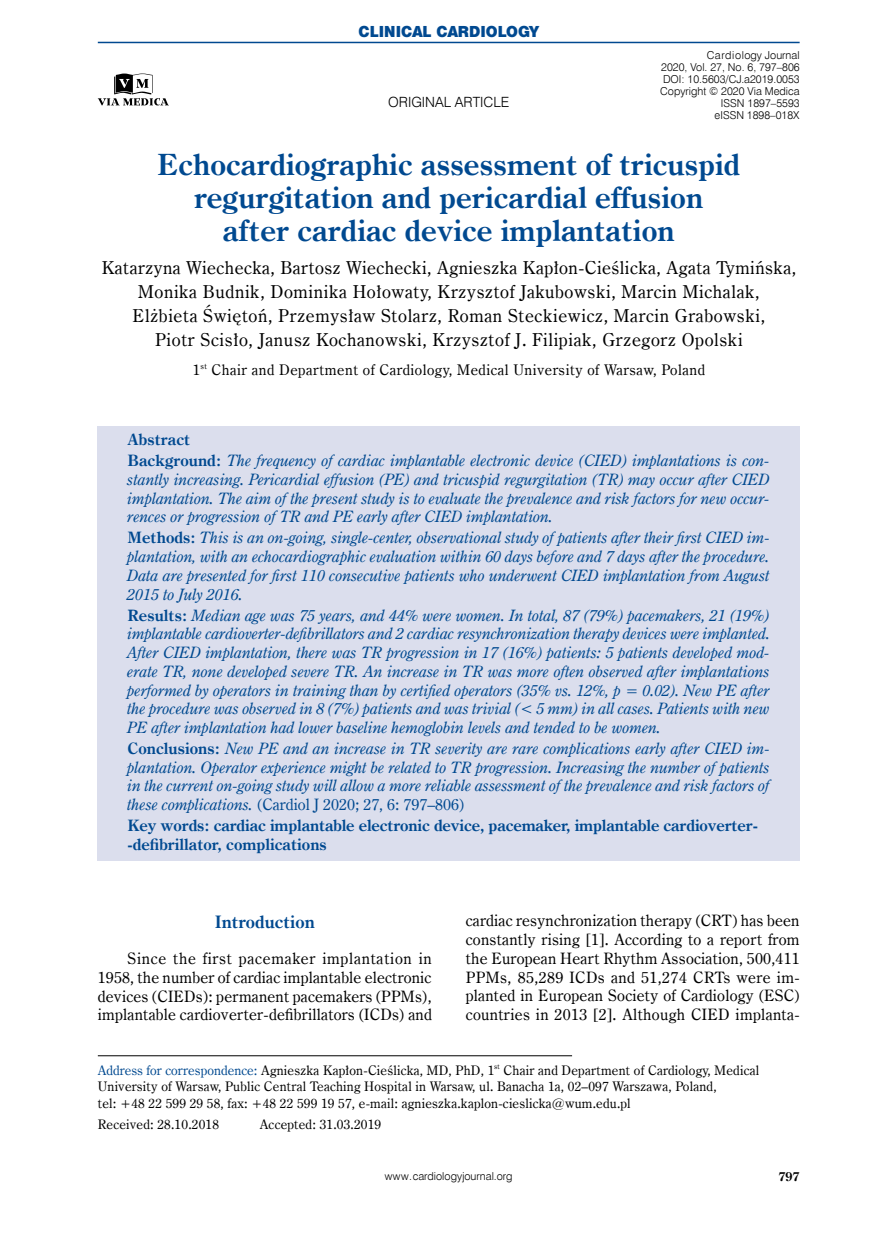
<style>
.page{position:relative;width:872px;height:1234px;background:#fff}
.page>*{position:absolute;margin:0;border:0;box-sizing:border-box;transform-origin:0 0}
.t1{font:700 29.4px/33px "Century Oldst EU";color:#004990;text-align:center}
.t2{font:17.85px/24px "Century Oldst EU";letter-spacing:.035em;color:#000;text-align:center}
.t3{font:700 17.25px "Century Oldst EU";color:#004990}
.t4{font:italic 15.75px/18.8px "Century Oldst EU";color:#004990;text-align:justify}
.t5{font:15.75px/18.8px "Century Oldst EU";letter-spacing:.015em;color:#000;text-align:justify}
.t6{font:700 15.75px/18.8px "Century Oldst EU";letter-spacing:-.01em;color:#004990}
.t7{font:14.7px "Century Oldst EU";letter-spacing:.035em;color:#000}
.t8{font:14.1px "Swis 721 Blk 2 EU";color:#004990}
.t9{font:14.1px "Swis 721 Lt EU";color:#000}
.t10{font:13.2px/16.5px "Century Oldst EU";letter-spacing:.015em;color:#000}
.t11{font:700 12.75px "Century Oldst EU";color:#000}
.t12{font:10.95px/12px "Swis 721 Lt EU";color:#000;text-align:right}
.s1{font-weight:700;font-style:normal}
.s2{font-style:normal}
.s3{color:#004990}
</style>
<div class="page">
<div style="left:98px;top:426px;width:702px;height:434px;background:#dbdeed"></div>
<hr style="left:98px;top:1055px;width:474px;height:1px;background:#000">
<hr style="left:98px;top:42px;width:701px;height:1px;background:#004990">
<svg style="left:98px;top:74px;width:71px;height:32px"></svg>
<p class="t8" style="left:358px;top:22px;width:182px">CLINICAL CARDIOLOGY</p>
<p class="t9" style="left:388px;top:93px;width:123px">o ri ginal artic le</p>
<p class="t12" style="left:660px;top:49px;width:141px">Cardiology Journal<br>2020, Vol. 27, No. 6, 797–806<br>DOI: 10.5603/CJ.a2019.0053<br>Copyright © 2020 Via Medica<br>ISSN 1897–5593<br>eISSN 1898–018X</p>
<h1 class="t1" style="left:157px;top:149px;width:584px">Echocardiographic assessment of tricuspid regurgitation and pericardial effusion<br>after cardiac device implantation</h1>
<p class="t2" style="left:102px;top:256px;width:696px">Katarzyna Wiechecka, Bartosz Wiechecki, Agnieszka Kapłon-Cieślicka, Agata Tymińska, Monika Budnik, Dominika Hołowaty, Krzysztof Jakubowski, Marcin Michalak,<br>Elżbieta Świętoń, Przemysław Stolarz, Roman Steckiewicz, Marcin Grabowski,<br>Piotr Scisło, Janusz Kochanowski, Krzysztof J. Filipiak, Grzegorz Opolski</p>
<p class="t7" style="left:193px;top:361px;width:514px">1<sup>st</sup> Chair and Department of Cardiology, Medical University of Warsaw, Poland</p>
<p class="t4" style="left:128px;top:429px;width:644px;line-height:20.9px"><span class="s1">Abstract<br>Background:</span> The frequency of cardiac implantable electronic device (CIED) implantations is con-</p>
<p class="t4" style="left:128px;top:470px;width:644px">stantly increasing. Pericardial effusion (PE) and tricuspid regurgitation (TR) may occur after CIED implantation. The aim of the present study is to evaluate the prevalence and risk factors for new occur&shy;rences or progression of TR and PE early after CIED implantation.</p>
<p class="t4" style="left:128px;top:528px;width:644px"><span class="s1">Methods:</span> This is an on-going, single-center, observational study of patients after their first CIED im&shy;plantation, with an echocardiographic evaluation within 60 days before and 7 days after the procedure.<br>Data are presented for first 110 consecutive patients who underwent CIED implantation from August 2015 to July 2016.</p>
<p class="t4" style="left:128px;top:605px;width:644px"><span class="s1">Results:</span> Median age was 75 years, and 44% were women. In total, 87 (79%) pacemakers, 21 (19%) implantable cardioverter-defibrillators and 2 cardiac resynchronization therapy devices were implanted.<br>After CIED implantation, there was TR progression in 17 (16%) patients: 5 patients developed mod&shy;erate TR, none developed severe TR. An increase in TR was more often observed after implantations performed by operators in training than by certified operators (35% vs. 12%, p = 0.02). New PE after the procedure was observed in 8 (7%) patients and was trivial (&lt; 5 mm) in all cases. Patients with new PE after implantation had lower baseline hemoglobin levels and tended to be women.</p>
<p class="t4" style="left:128px;top:739px;width:644px"><span class="s1">Conclusions:</span> New PE and an increase in TR severity are rare complications early after CIED im&shy;plantation. Operator experience might be related to TR progression. Increasing the number of patients in the current on-going study will allow a more reliable assessment of the prevalence and risk factors of these complications. <span class="s2">(Cardiol J 2020; 27, 6: 797–806)</span></p>
<p class="t6" style="left:128px;top:816px;width:632px">Key words: cardiac implantable electronic device, pacemaker, implantable cardioverter--defibrillator, complications</p>
<p class="t3" style="left:215px;top:910px;width:102px">Introduction</p>
<p class="t5" style="left:98px;top:949px;width:336px;text-indent:30px">Since the first pacemaker implantation in 1958, the number of cardiac implantable electronic devices (CIEDs): permanent pacemakers (PPMs), implantable cardioverter-defibrillators (ICDs) and</p>
<p class="t5" style="left:466px;top:911px;width:335px">cardiac resynchronization therapy (CRT) has been constantly rising [1]. According to a report from the European Heart Rhythm Association, 500,411<br>PPMs, 85,289 ICDs and 51,274 CRTs were im&shy;planted in European Society of Cardiology (ESC) countries in 2013 [2]. Although CIED implanta-</p>
<p class="t10" style="left:98px;top:1061px;width:663px"><span class="s3">Address for correspondence:</span> Agnieszka Kapłon-Cieślicka, MD, PhD, 1<sup>st</sup> Chair and Department of Cardiology, Medical<br>University of Warsaw, Public Central Teaching Hospital in Warsaw, ul. Banacha 1a, 02–097 Warszawa, Poland,<br>tel: +48 22 599 29 58, fax: +48 22 599 19 57, e-mail: agnieszka.kaplon-cieslicka@wum.edu.pl</p>
<p class="t10" style="left:98px;top:1115px;width:123px">Received: 28.10.2018</p>
<p class="t10" style="left:260px;top:1115px;width:123px">Accepted: 31.03.2019</p>
<p class="t12" style="left:385px;top:1170px;width:129px">www.cardiologyjournal.org</p>
<p class="t11" style="left:778px;top:1167px;width:23px">797</p>
</div>
